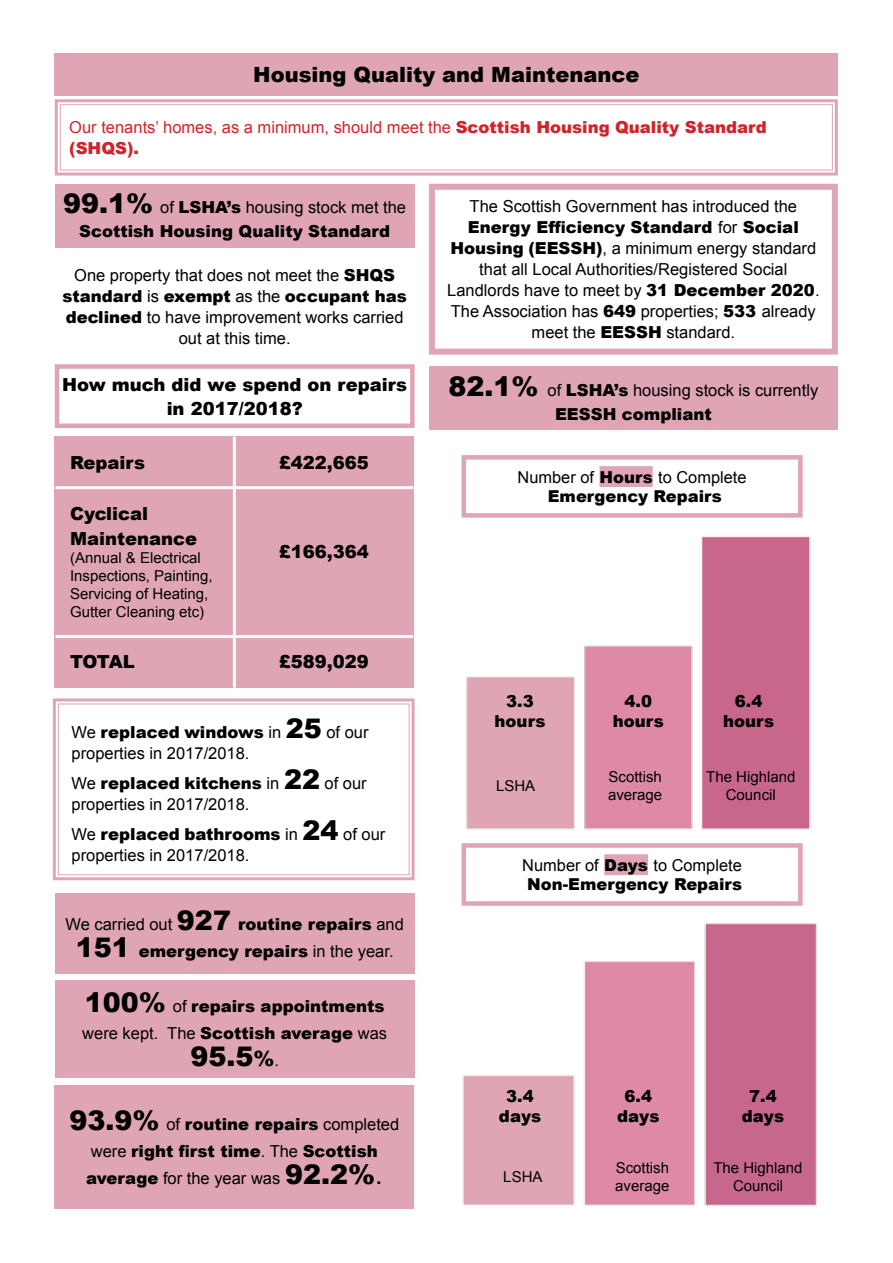
<style>
.page{position:relative;width:893px;height:1263px;background:#fff}
.page>*{position:absolute;margin:0;border:0;box-sizing:border-box;transform-origin:0 0}
.t1{font:900 27px "Arial";color:#000}
.t2{font:900 21px "Arial";color:#000}
.t3{font:900 18px/24px "Arial";color:#000;text-align:center}
.t4{font:16.5px/21px "Arial";color:#000;text-align:center}
.t5{font:900 16.5px/19.8px "Arial";color:#000;text-align:center}
.t6{font:16.5px/21px "Arial";color:#d2232a}
.t7{font:900 16.35px/19.6px "Arial";color:#000;text-align:center}
.t8{font:15px/18px "Arial";color:#000}
.s1{font-weight:900}
.s2{font-size:27px}
.s3{font-weight:400}
.s4{font-weight:900;font-size:27px}
.s5{font-size:21px}
.s6{font-weight:400;font-size:16.5px}
.s7{font-weight:400;font-size:27px}
</style>
<div class="page">
<img style="left:462px;top:923px;width:355px;height:283px">
<img style="left:466px;top:536px;width:345px;height:294px">
<div style="left:55px;top:53px;width:783px;height:43px;background:#dfa5b5"></div>
<div style="left:55px;top:184px;width:360px;height:64px;background:#dfa5b5"></div>
<div style="left:55px;top:893px;width:360px;height:81px;background:#dfa5b5"></div>
<div style="left:55px;top:1085px;width:359px;height:124px;background:#dfa5b5"></div>
<div style="left:55px;top:980px;width:360px;height:98px;background:#dfa5b5"></div>
<div style="left:429px;top:184px;width:409px;height:171px;border:6px solid #dfa5b5"></div>
<div style="left:429px;top:366px;width:409px;height:64px;background:#dfa5b5"></div>
<svg style="left:54px;top:99px;width:784px;height:77px"></svg>
<div style="left:60px;top:104px;width:773px;height:67px;border:1px solid #dfa5b5"></div>
<div style="left:55px;top:364px;width:360px;height:64px;border:4px solid #dfa5b5"></div>
<div style="left:55px;top:437px;width:359px;height:251px;background:#dfa5b5"></div>
<hr style="left:233px;top:437px;width:3px;height:49px;background:#fff">
<hr style="left:56px;top:486px;width:178px;height:3px;background:#fff">
<hr style="left:234px;top:486px;width:179px;height:3px;background:#fff">
<hr style="left:233px;top:489px;width:3px;height:146px;background:#fff">
<hr style="left:56px;top:635px;width:178px;height:3px;background:#fff">
<hr style="left:234px;top:635px;width:179px;height:3px;background:#fff">
<hr style="left:233px;top:638px;width:3px;height:49px;background:#fff">
<div style="left:599px;top:466px;width:54px;height:21px;background:#dfa5b5"></div>
<div style="left:461px;top:455px;width:342px;height:63px;border:4px solid #dfa5b5"></div>
<div style="left:604px;top:854px;width:44px;height:21px;background:#dfa5b5"></div>
<div style="left:461px;top:843px;width:342px;height:63px;border:4px solid #dfa5b5"></div>
<svg style="left:52px;top:698px;width:363px;height:183px"></svg>
<div style="left:58px;top:703px;width:352px;height:172px;border:1px solid #dfa5b5"></div>
<p class="t2" style="left:253px;top:59px;width:388px">Housing Quality and Maintenance</p>
<p class="t6" style="left:69px;top:117px;width:699px">Our tenants’ homes, as a minimum, should meet the <span class="s1">Scottish Housing Quality Standard (SHQS).</span></p>
<p class="t5" style="left:63px;top:195px;width:344px;line-height:24px"><span class="s2">99.1%</span> <span class="s3">of</span> LSHA’s <span class="s3">housing stock met the<br></span>Scottish Housing Quality Standard</p>
<p class="t4" style="left:62px;top:264px;width:346px">One property that does not meet the <span class="s1">SHQS standard</span> is <span class="s1">exempt</span> as the <span class="s1">occupant has declined</span> to have improvement works carried out at this time.</p>
<p class="t3" style="left:62px;top:372px;width:346px">How much did we spend on repairs in 2017/2018?</p>
<p class="t3" style="left:70px;top:450px;width:77px">Repairs</p>
<p class="t3" style="left:279px;top:450px;width:92px">£422,665</p>
<p class="t3" style="left:70px;top:500px;width:129px;line-height:25.2px;text-align:left">Cyclical<br>Maintenance</p>
<p class="t8" style="left:70px;top:549px;width:144px">(Annual &amp; Electrical<br>Inspections, Painting,<br>Servicing of Heating,<br>Gutter Cleaning etc)</p>
<p class="t3" style="left:279px;top:539px;width:92px">£166,364</p>
<p class="t3" style="left:70px;top:649px;width:66px">TOTAL</p>
<p class="t3" style="left:279px;top:649px;width:92px">£589,029</p>
<p class="t4" style="left:72px;top:721px;width:298px;text-align:left">We <span class="s1">replaced windows</span> in <span class="s4">25</span> of our properties in 2017/2018.</p>
<p class="t4" style="left:72px;top:772px;width:297px;text-align:left">We <span class="s1">replaced kitchens</span> in <span class="s4">22</span> of our properties in 2017/2018.</p>
<p class="t4" style="left:72px;top:823px;width:315px;text-align:left">We <span class="s1">replaced bathrooms</span> in <span class="s4">24</span> of our properties in 2017/2018.</p>
<p class="t5" style="left:65px;top:910px;width:340px;line-height:27px"><span class="s3">We carried out</span> <span class="s2">927</span> routine repairs <span class="s3">and<br></span><span class="s2">151</span> emergency repairs <span class="s3">in the year.</span></p>
<p class="t5" style="left:82px;top:992px;width:306px;line-height:27px;text-align:left"><span class="s2">100%</span> <span class="s3">of</span> repairs appointments <span class="s3">were kept. The</span> Scottish average <span class="s3">was</span></p>
<h1 class="t1" style="left:190px;top:1036px;width:90px">95.5<span class="s5">%</span><span class="s6">.</span></h1>
<p class="t5" style="left:69px;top:1110px;width:331px;line-height:27px"><span class="s2">93.9%</span> <span class="s3">of</span> routine repairs <span class="s3">completed were</span> right first time<span class="s3">. The</span> Scottish average <span class="s3">for the year was</span> <span class="s2">92.2%</span><span class="s7">.</span></p>
<p class="t4" style="left:447px;top:196px;width:374px">The Scottish Government has introduced the <span class="s1">Energy Efficiency Standard</span> for <span class="s1">Social Housing (EESSH)</span>, a minimum energy standard that all Local Authorities/Registered Social Landlords have to meet by <span class="s1">31 December 2020</span>.<br>The Association has <span class="s1">649</span> properties; <span class="s1">533</span> already meet the <span class="s1">EESSH</span> standard.</p>
<p class="t4" style="left:448px;top:378px;width:371px;line-height:24px"><span class="s4">82.1%</span> of <span class="s1">LSHA’s</span> housing stock is currently<br><span class="s1">EESSH compliant</span></p>
<p class="t7" style="left:518px;top:466px;width:230px"><span class="s3">Number of</span> Hours <span class="s3">to Complete<br></span>Emergency Repairs</p>
<p class="t5" style="left:495px;top:691px;width:52px">3.3 hours</p>
<p class="t5" style="left:613px;top:691px;width:52px">4.0 hours</p>
<p class="t5" style="left:723px;top:691px;width:52px">6.4 hours</p>
<p class="t8" style="left:608px;top:768px;width:56px">Scottish average</p>
<p class="t8" style="left:496px;top:777px;width:41px">LSHA</p>
<p class="t8" style="left:706px;top:768px;width:91px;text-align:center">The Highland<br>Council</p>
<p class="t7" style="left:522px;top:854px;width:221px"><span class="s3">Number of</span> Days <span class="s3">to Complete<br></span>Non-Emergency Repairs</p>
<p class="t5" style="left:499px;top:1086px;width:44px">3.4 days</p>
<p class="t5" style="left:617px;top:1086px;width:44px">6.4 days</p>
<p class="t8" style="left:615px;top:1158px;width:56px">Scottish average</p>
<p class="t5" style="left:742px;top:1086px;width:44px">7.4 days</p>
<p class="t8" style="left:503px;top:1167px;width:41px">LSHA</p>
<p class="t8" style="left:713px;top:1158px;width:91px;text-align:center">The Highland<br>Council</p>
</div>
